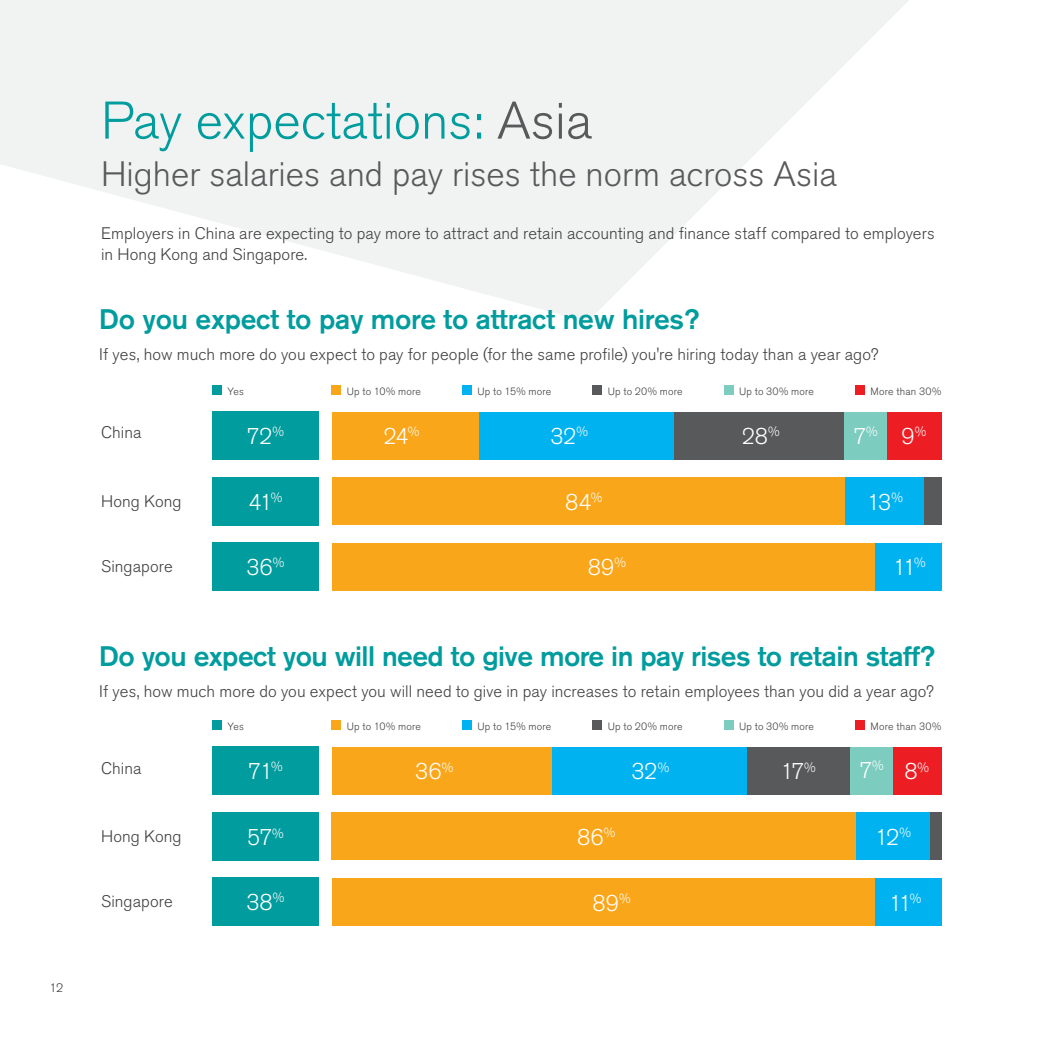
<style>
.page{position:relative;width:1042px;height:1042px;background:#fff}
.page>*{position:absolute;margin:0;border:0;box-sizing:border-box;transform-origin:0 0}
.t1{font:300 52.5px "Akzidenz Grotesk Pro";color:#009c9e}
.t2{font:300 35px "Akzidenz Grotesk Pro";color:#58595b}
.t3{font:500 28px "Akzidenz Grotesk Pro";letter-spacing:-.02em;color:#009c9e}
.t4{font:300 22.57px "Akzidenz Grotesk Pro";letter-spacing:-.015em;color:#fff}
.t5{font:300 16.62px/21px "Akzidenz Grotesk Pro";letter-spacing:.005em;color:#414042}
.t6{font:300 12.25px "Akzidenz Grotesk Pro";color:#414042}
.t7{font:300 10.5px "Akzidenz Grotesk Pro";letter-spacing:.025em;color:#414042}
.s1{color:#58595b}
</style>
<div class="page">
<svg style="left:0;top:0;width:909px;height:321px;fill:#f0f3f1"></svg>
<div style="left:331px;top:385px;width:10px;height:10px;background:#faa61a"></div>
<div style="left:462px;top:385px;width:10px;height:10px;background:#00b3f0"></div>
<div style="left:592px;top:385px;width:10px;height:10px;background:#58595b"></div>
<div style="left:724px;top:385px;width:10px;height:10px;background:#7cccbf"></div>
<div style="left:855px;top:385px;width:10px;height:10px;background:#ed1d24"></div>
<div style="left:212px;top:385px;width:10px;height:10px;background:#009c9e"></div>
<div style="left:331px;top:720px;width:10px;height:10px;background:#faa61a"></div>
<div style="left:462px;top:720px;width:10px;height:10px;background:#00b3f0"></div>
<div style="left:592px;top:720px;width:10px;height:10px;background:#58595b"></div>
<div style="left:724px;top:720px;width:10px;height:10px;background:#7cccbf"></div>
<div style="left:855px;top:720px;width:10px;height:10px;background:#ed1d24"></div>
<div style="left:212px;top:720px;width:10px;height:10px;background:#009c9e"></div>
<div style="left:887px;top:412px;width:54px;height:47px;background:#ed1d24"></div>
<div style="left:844px;top:412px;width:43px;height:47px;background:#7cccbf"></div>
<div style="left:673px;top:412px;width:171px;height:47px;background:#58595b"></div>
<div style="left:923px;top:477px;width:18px;height:47px;background:#58595b"></div>
<div style="left:478px;top:412px;width:195px;height:47px;background:#00b3f0"></div>
<div style="left:844px;top:477px;width:79px;height:47px;background:#00b3f0"></div>
<div style="left:874px;top:543px;width:67px;height:47px;background:#00b3f0"></div>
<div style="left:332px;top:412px;width:146px;height:47px;background:#faa61a"></div>
<div style="left:332px;top:477px;width:512px;height:47px;background:#faa61a"></div>
<div style="left:332px;top:543px;width:542px;height:47px;background:#faa61a"></div>
<div style="left:212px;top:410px;width:107px;height:49px;background:#009c9e"></div>
<div style="left:212px;top:477px;width:107px;height:49px;background:#009c9e"></div>
<div style="left:212px;top:541px;width:107px;height:49px;background:#009c9e"></div>
<div style="left:892px;top:747px;width:49px;height:47px;background:#ed1d24"></div>
<div style="left:850px;top:747px;width:42px;height:47px;background:#7cccbf"></div>
<div style="left:746px;top:747px;width:104px;height:47px;background:#58595b"></div>
<div style="left:929px;top:812px;width:12px;height:48px;background:#58595b"></div>
<div style="left:551px;top:747px;width:195px;height:47px;background:#00b3f0"></div>
<div style="left:856px;top:812px;width:73px;height:48px;background:#00b3f0"></div>
<div style="left:874px;top:878px;width:67px;height:47px;background:#00b3f0"></div>
<div style="left:332px;top:747px;width:219px;height:47px;background:#faa61a"></div>
<div style="left:332px;top:812px;width:524px;height:48px;background:#faa61a"></div>
<div style="left:332px;top:878px;width:542px;height:47px;background:#faa61a"></div>
<div style="left:212px;top:746px;width:107px;height:48px;background:#009c9e"></div>
<div style="left:212px;top:812px;width:107px;height:49px;background:#009c9e"></div>
<div style="left:212px;top:877px;width:107px;height:48px;background:#009c9e"></div>
<p class="t6" style="left:50px;top:980px;width:15px">12</p>
<h1 class="t1" style="left:101px;top:86px;width:492px">Pay expectations: <span class="s1">Asia</span></h1>
<h2 class="t2" style="left:101px;top:151px;width:737px">Higher salaries and pay rises the norm across Asia</h2>
<p class="t5" style="left:101px;top:222px;width:835px">Employers in China are expecting to pay more to attract and retain accounting and finance staff compared to employers in Hong Kong and Singapore.</p>
<h3 class="t3" style="left:99px;top:301px;width:602px">Do you expect to pay more to attract new hires?</h3>
<p class="t5" style="left:99px;top:343px;width:780px">If yes, how much more do you expect to pay for people (for the same profile) you're hiring today than a year ago?</p>
<p class="t7" style="left:227px;top:385px;width:18px">Yes</p>
<p class="t7" style="left:347px;top:385px;width:76px">Up to 10% more</p>
<p class="t7" style="left:477px;top:385px;width:75px">Up to 15% more</p>
<p class="t7" style="left:608px;top:385px;width:76px">Up to 20% more</p>
<p class="t7" style="left:739px;top:385px;width:76px">Up to 30% more</p>
<p class="t7" style="left:870px;top:385px;width:72px">More than 30%</p>
<p class="t5" style="left:101px;top:422px;width:42px">China</p>
<h3 class="t4" style="left:247px;top:421px;width:39px">72<sup>%</sup></h3>
<h3 class="t4" style="left:384px;top:421px;width:37px">24<sup>%</sup></h3>
<h3 class="t4" style="left:550px;top:421px;width:39px">32<sup>%</sup></h3>
<h3 class="t4" style="left:742px;top:421px;width:39px">28<sup>%</sup></h3>
<h3 class="t4" style="left:901px;top:421px;width:26px">9<sup>%</sup></h3>
<h3 class="t4" style="left:853px;top:421px;width:26px">7<sup>%</sup></h3>
<p class="t5" style="left:101px;top:490px;width:82px">Hong Kong</p>
<h3 class="t4" style="left:249px;top:487px;width:35px">41<sup>%</sup></h3>
<h3 class="t4" style="left:565px;top:487px;width:39px">84<sup>%</sup></h3>
<h3 class="t4" style="left:867px;top:487px;width:37px">13<sup>%</sup></h3>
<p class="t5" style="left:101px;top:556px;width:73px">Singapore</p>
<h3 class="t4" style="left:246px;top:552px;width:39px">36<sup>%</sup></h3>
<h3 class="t4" style="left:588px;top:552px;width:40px">89<sup>%</sup></h3>
<h3 class="t4" style="left:893px;top:552px;width:34px">11<sup>%</sup></h3>
<h3 class="t3" style="left:99px;top:638px;width:837px">Do you expect you will need to give more in pay rises to retain staff?</h3>
<p class="t5" style="left:99px;top:680px;width:836px">If yes, how much more do you expect you will need to give in pay increases to retain employees than you did a year ago?</p>
<p class="t7" style="left:227px;top:720px;width:18px">Yes</p>
<p class="t7" style="left:347px;top:720px;width:76px">Up to 10% more</p>
<p class="t7" style="left:477px;top:720px;width:75px">Up to 15% more</p>
<p class="t7" style="left:608px;top:720px;width:76px">Up to 20% more</p>
<p class="t7" style="left:739px;top:720px;width:76px">Up to 30% more</p>
<p class="t7" style="left:870px;top:720px;width:72px">More than 30%</p>
<p class="t5" style="left:101px;top:757px;width:42px">China</p>
<h3 class="t4" style="left:248px;top:756px;width:36px">71<sup>%</sup></h3>
<h3 class="t4" style="left:415px;top:756px;width:39px">36<sup>%</sup></h3>
<h3 class="t4" style="left:859px;top:755px;width:26px">7<sup>%</sup></h3>
<h3 class="t4" style="left:631px;top:756px;width:39px">32<sup>%</sup></h3>
<h3 class="t4" style="left:780px;top:756px;width:37px">17<sup>%</sup></h3>
<h3 class="t4" style="left:904px;top:756px;width:26px">8<sup>%</sup></h3>
<p class="t5" style="left:101px;top:825px;width:82px">Hong Kong</p>
<h3 class="t4" style="left:247px;top:822px;width:38px">57<sup>%</sup></h3>
<h3 class="t4" style="left:577px;top:822px;width:40px">86<sup>%</sup></h3>
<h3 class="t4" style="left:875px;top:822px;width:38px">12<sup>%</sup></h3>
<p class="t5" style="left:101px;top:891px;width:73px">Singapore</p>
<h3 class="t4" style="left:246px;top:887px;width:39px">38<sup>%</sup></h3>
<h3 class="t4" style="left:592px;top:888px;width:40px">89<sup>%</sup></h3>
<h3 class="t4" style="left:889px;top:888px;width:34px">11<sup>%</sup></h3>
</div>
